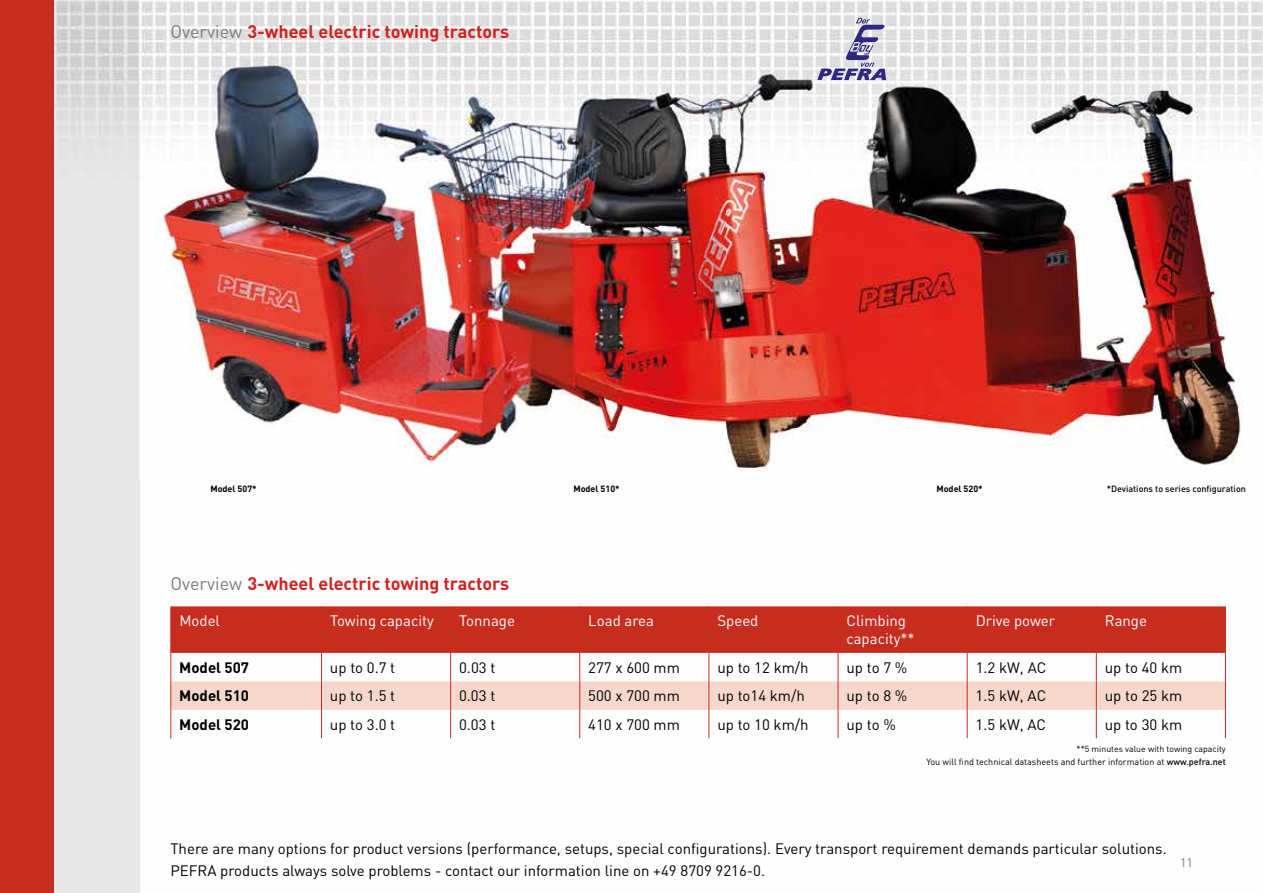
<style>
.page{position:relative;width:1263px;height:893px;background:#fff}
.page>*{position:absolute;margin:0;border:0;box-sizing:border-box;transform-origin:0 0}
.t1{font:700 18px "DIN Pro";color:#cf221e}
.t2{font:15px/21.6px "DIN Pro";color:#000}
.t3{font:15px/18px "DIN Pro";color:#fff}
.t4{font:700 15px "DIN Pro";color:#000}
.t5{font:12.3px "DIN Pro";color:#7c7b7b}
.t6{font:9px "DIN Pro";color:#000}
.t7{font:500 9px "DIN Pro";color:#000}
.t8{font:700 9px "DIN Pro";color:#000}
.t9{font:8.7px "DIN Pro";color:#000}
.s1{font-weight:400;color:#7c7b7b}
.s2{font-weight:500}
</style>
<div class="page">
<img style="left:53px;top:480px;width:1173px;height:413px">
<img style="left:53px;top:0;width:1210px;height:480px">
<div style="left:171px;top:606px;width:1054px;height:47px;background:#c72d1f"></div>
<hr style="left:170px;top:606px;width:1px;height:47px;background:#c72d1f">
<hr style="left:321px;top:606px;width:1px;height:47px;background:#c72d1f">
<hr style="left:450px;top:606px;width:1px;height:47px;background:#c72d1f">
<hr style="left:579px;top:606px;width:1px;height:47px;background:#c72d1f">
<hr style="left:708px;top:606px;width:1px;height:47px;background:#c72d1f">
<hr style="left:838px;top:606px;width:1px;height:47px;background:#c72d1f">
<hr style="left:967px;top:606px;width:1px;height:47px;background:#c72d1f">
<hr style="left:1096px;top:606px;width:1px;height:47px;background:#c72d1f">
<hr style="left:1225px;top:606px;width:1px;height:47px;background:#c72d1f">
<svg style="left:170px;top:653px;width:1056px;height:85px"></svg>
<div style="left:0;top:0;width:53px;height:893px;background:#c72d1f"></div>
<svg style="left:817px;top:18px;width:69px;height:62px"></svg>
<p class="t1" style="left:170px;top:19px;width:340px"><span class="s1">Overview</span> 3-wheel electric towing tractors</p>
<p class="t8" style="left:210px;top:483px;width:48px">Model 507*</p>
<p class="t8" style="left:573px;top:483px;width:48px">Model 510*</p>
<p class="t8" style="left:936px;top:483px;width:48px">Model 520*</p>
<p class="t7" style="left:1107px;top:483px;width:141px">*Deviations to series configuration</p>
<p class="t1" style="left:170px;top:572px;width:340px"><span class="s1">Overview</span> 3-wheel electric towing tractors</p>
<p class="t3" style="left:179px;top:611px;width:42px">Model</p>
<p class="t3" style="left:330px;top:611px;width:105px">Towing capacity</p>
<p class="t3" style="left:459px;top:611px;width:57px">Tonnage</p>
<p class="t3" style="left:588px;top:611px;width:67px">Load area</p>
<p class="t3" style="left:717px;top:611px;width:43px">Speed</p>
<p class="t3" style="left:846px;top:611px;width:70px">Climbing capacity**</p>
<p class="t3" style="left:976px;top:611px;width:81px">Drive power</p>
<p class="t3" style="left:1105px;top:611px;width:44px">Range</p>
<p class="t4" style="left:179px;top:657px;width:71px">Model 507</p>
<p class="t2" style="left:330px;top:656px;width:67px">up to 0.7 t</p>
<p class="t2" style="left:459px;top:656px;width:38px">0.03 t</p>
<p class="t2" style="left:588px;top:656px;width:93px">277 x 600 mm</p>
<p class="t2" style="left:717px;top:656px;width:93px">up to 12 km/h</p>
<p class="t2" style="left:846px;top:656px;width:62px">up to 7 %</p>
<p class="t2" style="left:976px;top:656px;width:72px">1.2 kW, AC</p>
<p class="t2" style="left:1105px;top:656px;width:79px">up to 40 km</p>
<p class="t4" style="left:179px;top:686px;width:71px">Model 510</p>
<p class="t2" style="left:330px;top:684px;width:67px">up to 1.5 t</p>
<p class="t2" style="left:459px;top:684px;width:38px">0.03 t</p>
<p class="t2" style="left:588px;top:684px;width:93px">500 x 700 mm</p>
<p class="t2" style="left:717px;top:684px;width:89px">up to14 km/h</p>
<p class="t2" style="left:846px;top:684px;width:62px">up to 8 %</p>
<p class="t2" style="left:976px;top:684px;width:72px">1.5 kW, AC</p>
<p class="t2" style="left:1105px;top:684px;width:79px">up to 25 km</p>
<p class="t4" style="left:179px;top:714px;width:71px">Model 520</p>
<p class="t2" style="left:330px;top:713px;width:67px">up to 3.0 t</p>
<p class="t2" style="left:459px;top:713px;width:38px">0.03 t</p>
<p class="t2" style="left:588px;top:713px;width:93px">410 x 700 mm</p>
<p class="t2" style="left:717px;top:713px;width:93px">up to 10 km/h</p>
<p class="t2" style="left:846px;top:713px;width:51px">up to %</p>
<p class="t2" style="left:976px;top:713px;width:72px">1.5 kW, AC</p>
<p class="t2" style="left:1105px;top:713px;width:79px">up to 30 km</p>
<p class="t9" style="left:1076px;top:743px;width:151px">**5 minutes value with towing capacity</p>
<p class="t6" style="left:926px;top:755px;width:301px">You will find technical datasheets and further information at <span class="s2">www.pefra.net</span></p>
<p class="t2" style="left:170px;top:837px;width:998px">There are many options for product versions (performance, setups, special configurations). Every transport requirement demands particular solutions.<br>PEFRA products always solve problems - contact our information line on +49 8709 9216-0.</p>
<p class="t5" style="left:1180px;top:854px;width:14px">11</p>
</div>
